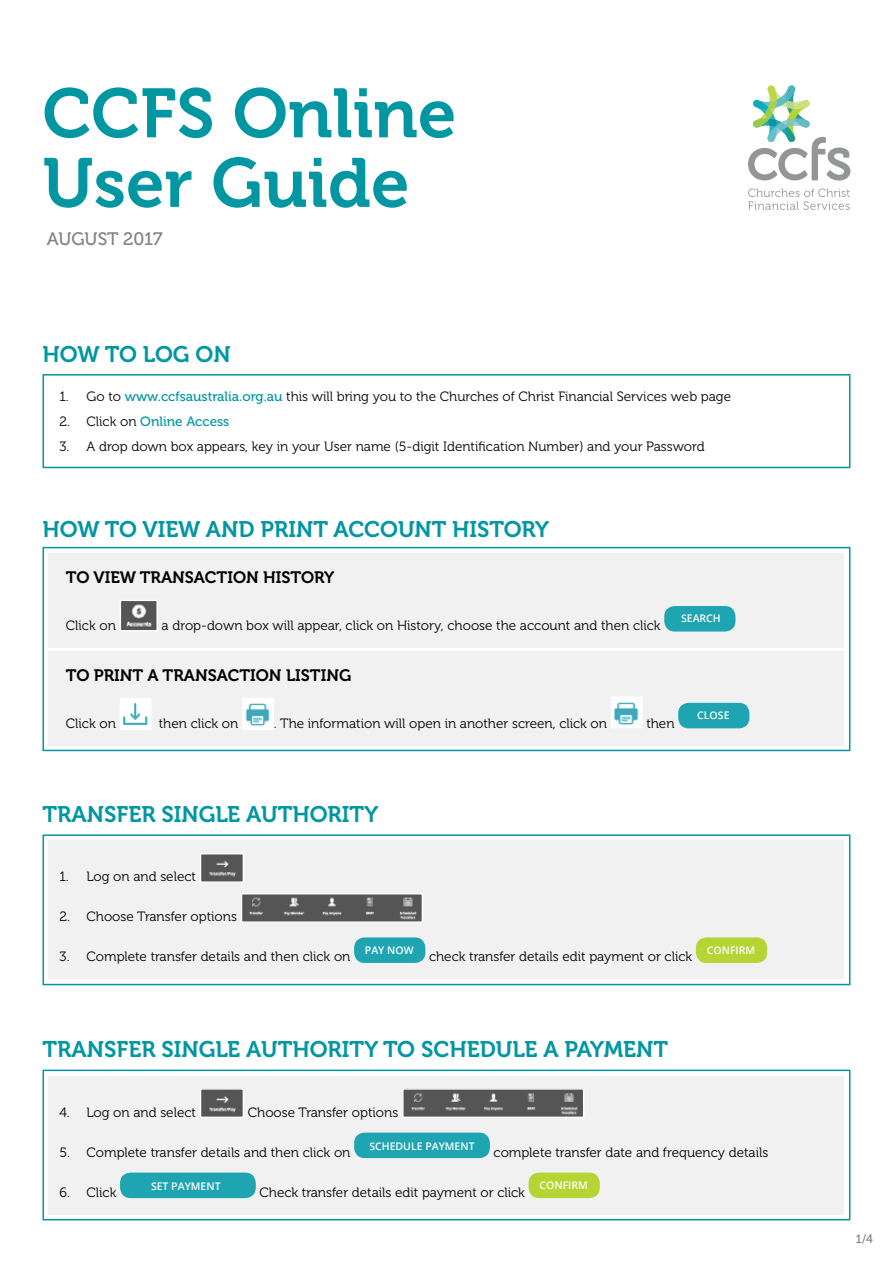
<style>
.page{position:relative;width:893px;height:1263px;background:#fff}
.page>*{position:absolute;margin:0;border:0;box-sizing:border-box;transform-origin:0 0}
.t1{font:69.15px/69.6px "Museo 700";color:#0096a2}
.t2{font:22.5px "Museo 700";color:#0096a2}
.t3{font:18px "Museo 500";letter-spacing:-.005em;color:#808285}
.t4{font:16.5px "Museo 700";color:#000}
.t5{font:13.5px "Museo 300";color:#000}
.t6{font:13.5px "Museo 500";color:#0096a2}
.t7{font:12px "Museo 500";color:#808285}
.t8{font:600 10.5px "Open Sans";color:#fff}
.s1{font-family:"Museo 500";color:#0096a2}
.s2{font-family:"Museo 300";color:#000}
</style>
<div class="page">
<svg style="left:748px;top:188px;width:102px;height:22px"></svg>
<svg style="left:748px;top:85px;width:102px;height:96px"></svg>
<div style="left:43px;top:374px;width:807px;height:94px;border:2px solid #0096a2"></div>
<div style="left:43px;top:547px;width:807px;height:204px;border:2px solid #0096a2"></div>
<div style="left:49px;top:652px;width:795px;height:94px;background:#f1f1f1"></div>
<div style="left:49px;top:553px;width:795px;height:94px;background:#f1f1f1"></div>
<div style="left:120px;top:699px;width:31px;height:30px;background:#fff"></div>
<img style="left:123px;top:703px;width:25px;height:22px">
<div style="left:120px;top:698px;width:31px;height:32px;border:2px solid #fff"></div>
<img style="left:245px;top:701px;width:26px;height:26px">
<div style="left:242px;top:698px;width:32px;height:32px;border:2px solid #fff"></div>
<img style="left:614px;top:699px;width:26px;height:26px">
<div style="left:611px;top:696px;width:32px;height:32px;border:2px solid #fff"></div>
<div style="left:678px;top:703px;width:71px;height:25px;background:#1fa5b1;border-radius:10px"></div>
<img style="left:123px;top:603px;width:32px;height:25px">
<div style="left:120px;top:600px;width:38px;height:31px;border:2px solid #fff"></div>
<div style="left:664px;top:606px;width:71px;height:25px;background:#1fa5b1;border-radius:10px"></div>
<div style="left:43px;top:834px;width:807px;height:151px;border:2px solid #0096a2"></div>
<div style="left:49px;top:841px;width:795px;height:138px;background:#f1f1f1"></div>
<img style="left:203px;top:856px;width:38px;height:24px">
<div style="left:200px;top:853px;width:44px;height:30px;border:2px solid #fff"></div>
<img style="left:244px;top:896px;width:176px;height:24px">
<div style="left:241px;top:893px;width:182px;height:30px;border:2px solid #fff"></div>
<div style="left:354px;top:937px;width:71px;height:26px;background:#1fa5b1;border-radius:10px"></div>
<div style="left:696px;top:937px;width:71px;height:26px;background:#b6d434;border-radius:10px"></div>
<div style="left:43px;top:1069px;width:807px;height:151px;border:2px solid #0096a2"></div>
<div style="left:49px;top:1076px;width:795px;height:138px;background:#f1f1f1"></div>
<img style="left:203px;top:1091px;width:38px;height:24px">
<div style="left:200px;top:1088px;width:44px;height:30px;border:2px solid #fff"></div>
<img style="left:405px;top:1091px;width:176px;height:24px">
<div style="left:402px;top:1088px;width:182px;height:30px;border:2px solid #fff"></div>
<div style="left:354px;top:1132px;width:136px;height:26px;background:#1fa5b1;border-radius:10px"></div>
<div style="left:120px;top:1172px;width:136px;height:26px;background:#1fa5b1;border-radius:10px"></div>
<div style="left:529px;top:1172px;width:71px;height:26px;background:#b6d434;border-radius:10px"></div>
<h1 class="t1" style="left:43px;top:80px;width:415px">CCFS Online<br>User Guide</h1>
<h3 class="t3" style="left:47px;top:229px;width:117px">AUGUST 2017</h3>
<h2 class="t2" style="left:43px;top:341px;width:190px">HOW TO LOG ON</h2>
<p class="t5" style="left:60px;top:389px;width:673px">1. Go to <span class="s1">www.ccfsaustralia.org.au</span> this will bring you to the Churches of Christ Financial Services web page</p>
<p class="t6" style="left:60px;top:414px;width:171px"><span class="s2">2. Click on</span> Online Access</p>
<p class="t5" style="left:60px;top:439px;width:647px">3. A drop down box appears, key in your User name (5-digit Identification Number) and your Password</p>
<h2 class="t2" style="left:43px;top:517px;width:508px">HOW TO VIEW AND PRINT ACCOUNT HISTORY</h2>
<p class="t4" style="left:66px;top:568px;width:270px">TO VIEW TRANSACTION HISTORY</p>
<p class="t5" style="left:66px;top:618px;width:52px">Click on</p>
<p class="t5" style="left:162px;top:618px;width:500px">a drop-down box will appear, click on History, choose the account and then click</p>
<p class="t8" style="left:681px;top:611px;width:41px">SEARCH</p>
<p class="t4" style="left:66px;top:666px;width:287px">TO PRINT A TRANSACTION LISTING</p>
<p class="t5" style="left:66px;top:716px;width:52px">Click on</p>
<p class="t5" style="left:159px;top:716px;width:81px">then click on</p>
<p class="t5" style="left:274px;top:716px;width:335px">. The information will open in another screen, click on</p>
<p class="t5" style="left:646px;top:716px;width:30px">then</p>
<p class="t8" style="left:697px;top:707px;width:34px">CLOSE</p>
<h2 class="t2" style="left:43px;top:802px;width:337px">TRANSFER SINGLE AUTHORITY</h2>
<p class="t5" style="left:60px;top:869px;width:138px">1. Log on and select</p>
<p class="t5" style="left:60px;top:909px;width:179px">2. Choose Transfer options</p>
<p class="t5" style="left:60px;top:949px;width:292px">3. Complete transfer details and then click on</p>
<p class="t8" style="left:365px;top:943px;width:50px">PAY NOW</p>
<p class="t5" style="left:429px;top:949px;width:265px">check transfer details edit payment or click</p>
<p class="t8" style="left:707px;top:943px;width:50px">CONFIRM</p>
<h2 class="t2" style="left:43px;top:1037px;width:627px">TRANSFER SINGLE AUTHORITY TO SCHEDULE A PAYMENT</h2>
<p class="t5" style="left:60px;top:1105px;width:138px">4. Log on and select</p>
<p class="t5" style="left:248px;top:1105px;width:152px">Choose Transfer options</p>
<p class="t5" style="left:60px;top:1145px;width:292px">5. Complete transfer details and then click on</p>
<p class="t8" style="left:369px;top:1138px;width:107px">SCHEDULE PAYMENT</p>
<p class="t5" style="left:493px;top:1145px;width:276px">complete transfer date and frequency details</p>
<p class="t5" style="left:60px;top:1185px;width:58px">6. Click</p>
<p class="t8" style="left:151px;top:1178px;width:71px">SET PAYMENT</p>
<p class="t5" style="left:259px;top:1185px;width:267px">Check transfer details edit payment or click</p>
<p class="t8" style="left:540px;top:1178px;width:50px">CONFIRM</p>
<p class="t7" style="left:856px;top:1232px;width:19px">1/4</p>
</div>
